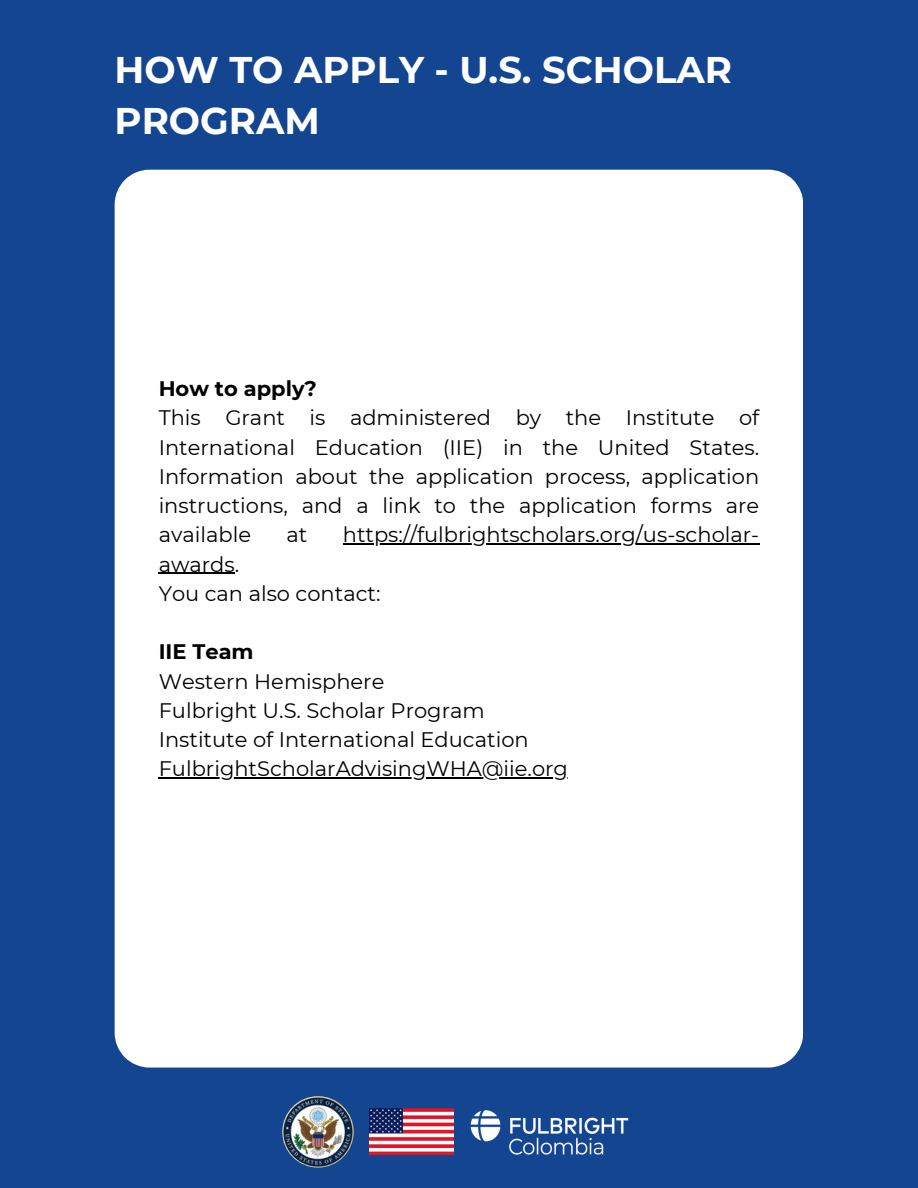
<style>
.page{position:relative;width:918px;height:1188px;background:#134590}
.page>*{position:absolute;margin:0;border:0;box-sizing:border-box;transform-origin:0 0}
.t1{font:700 37.05px/51.8px "Montserrat";color:#fff}
.t2{font:21px/29.2px "Montserrat";color:#000}
.t3{font:700 21px "Montserrat";color:#000}
.s1{font-weight:700}
</style>
<div class="page">
<img style="left:282px;top:1096px;width:72px;height:72px;border-radius:50%">
<img style="left:370px;top:1109px;width:83px;height:46px">
<img style="left:470px;top:1110px;width:159px;height:45px">
<div style="left:115px;top:170px;width:688px;height:898px;background:#fff"></div>
<hr style="left:343px;top:543px;width:416px;height:1px;background:#000">
<hr style="left:159px;top:573px;width:76px;height:1px;background:#000">
<hr style="left:159px;top:777px;width:409px;height:1px;background:#000">
<p class="t1" style="left:115px;top:43px;width:619px">HOW TO APPLY - U.S. SCHOLAR<br>PROGRAM</p>
<p class="t3" style="left:159px;top:376px;width:160px">How to apply?</p>
<p class="t2" style="left:159px;top:403px;width:602px;text-align:justify">This Grant is administered by the Institute of International Education (IIE) in the United States.<br>Information about the application process, application instructions, and a link to the application forms are available</p>
<p class="t2" style="left:286px;top:520px;width:22px">at</p>
<p class="t2" style="left:343px;top:520px;width:418px">https://fulbrightscholars.org/us-scholar-</p>
<p class="t2" style="left:159px;top:549px;width:223px">awards.<br>You can also contact:</p>
<p class="t2" style="left:159px;top:637px;width:372px"><span class="s1">IIE Team<br></span>Western Hemisphere<br>Fulbright U.S. Scholar Program<br>Institute of International Education</p>
<p class="t2" style="left:159px;top:754px;width:411px">FulbrightScholarAdvisingWHA@iie.org</p>
</div>
